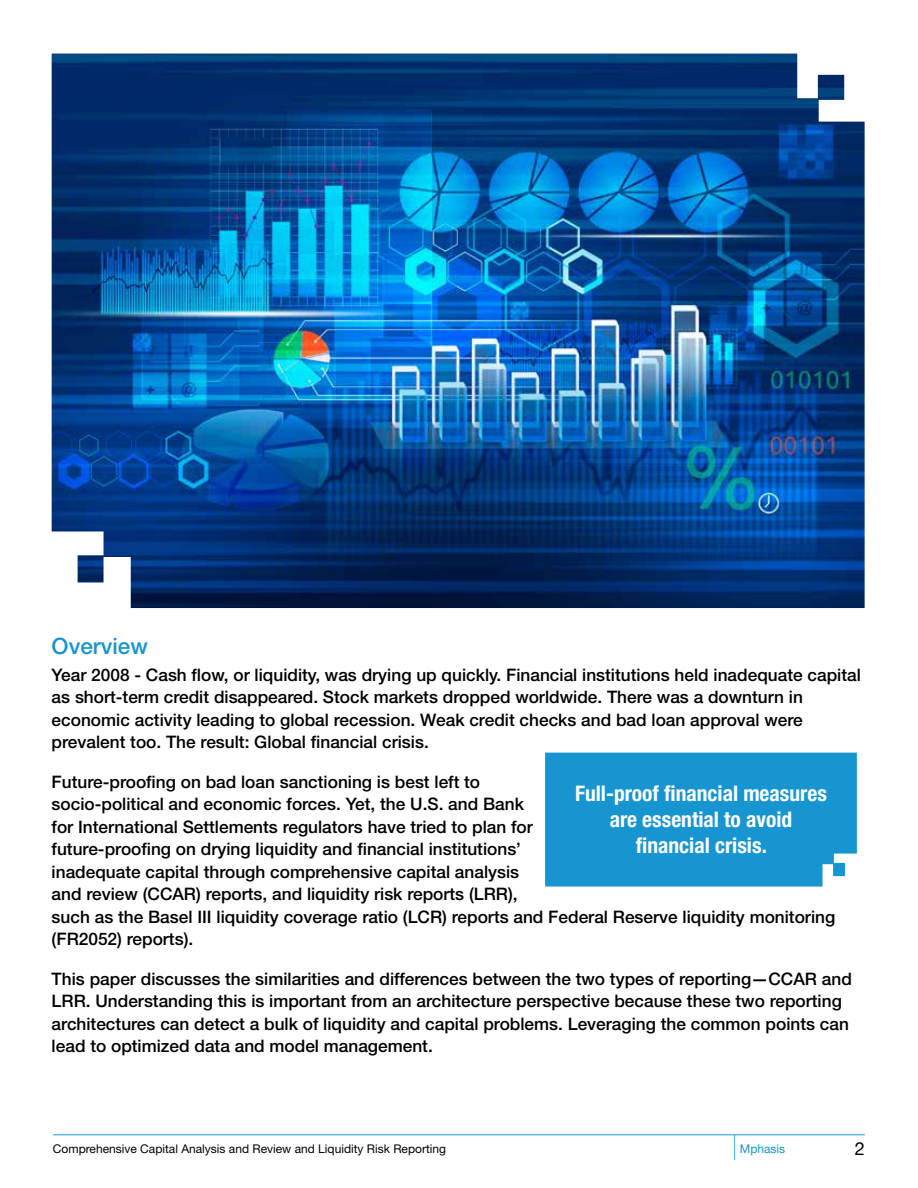
<style>
.page{position:relative;width:918px;height:1188px;background:#fff}
.page>*{position:absolute;margin:0;border:0;box-sizing:border-box;transform-origin:0 0}
.t1{font:500 22.5px "Helvetica Neue LT Std";color:#1795d0}
.t2{font:700 condensed 21.45px/25.8px "Helvetica Neue LT Std";color:#fff;text-align:center}
.t3{font:18px "Helvetica Neue";color:#000}
.t4{font:500 17.25px/22.5px "Helvetica Neue LT Std";color:#000}
.t5{font:12px "Helvetica Neue";color:#000}
.t6{font:12px "Helvetica Neue";color:#1795d0}
</style>
<div class="page">
<svg style="left:734px;top:1136px;width:1px;height:24px"></svg>
<hr style="left:53px;top:1135px;width:812px;height:1px;background:#1795d0">
<img style="left:52px;top:54px;width:813px;height:554px">
<div style="left:545px;top:753px;width:312px;height:134px;background:#1795d0"></div>
<h1 class="t1" style="left:52px;top:632px;width:98px">Overview</h1>
<p class="t4" style="left:52px;top:663px;width:811px">Year 2008 - Cash flow, or liquidity, was drying up quickly. Financial institutions held inadequate capital as short-term credit disappeared. Stock markets dropped worldwide. There was a downturn in economic activity leading to global recession. Weak credit checks and bad loan approval were prevalent too. The result: Global financial crisis.</p>
<p class="t4" style="left:52px;top:770px;width:785px">Future-proofing on bad loan sanctioning is best left to<br>socio-political and economic forces. Yet, the U.S. and Bank<br>for International Settlements regulators have tried to plan for<br>future-proofing on drying liquidity and financial institutions’<br>inadequate capital through comprehensive capital analysis<br>and review (CCAR) reports, and liquidity risk reports (LRR),<br>such as the Basel III liquidity coverage ratio (LCR) reports and Federal Reserve liquidity monitoring (FR2052) reports).</p>
<p class="t4" style="left:52px;top:967px;width:802px">This paper discusses the similarities and differences between the two types of reporting—CCAR and LRR. Understanding this is important from an architecture perspective because these two reporting architectures can detect a bulk of liquidity and capital problems. Leveraging the common points can lead to optimized data and model management.</p>
<p class="t2" style="left:575px;top:781px;width:253px">Full-proof financial measures are essential to avoid financial crisis.</p>
<p class="t5" style="left:53px;top:1142px;width:395px">Comprehensive Capital Analysis and Review and Liquidity Risk Reporting</p>
<p class="t6" style="left:740px;top:1142px;width:47px">Mphasis</p>
<p class="t3" style="left:855px;top:1138px;width:12px">2</p>
</div>
